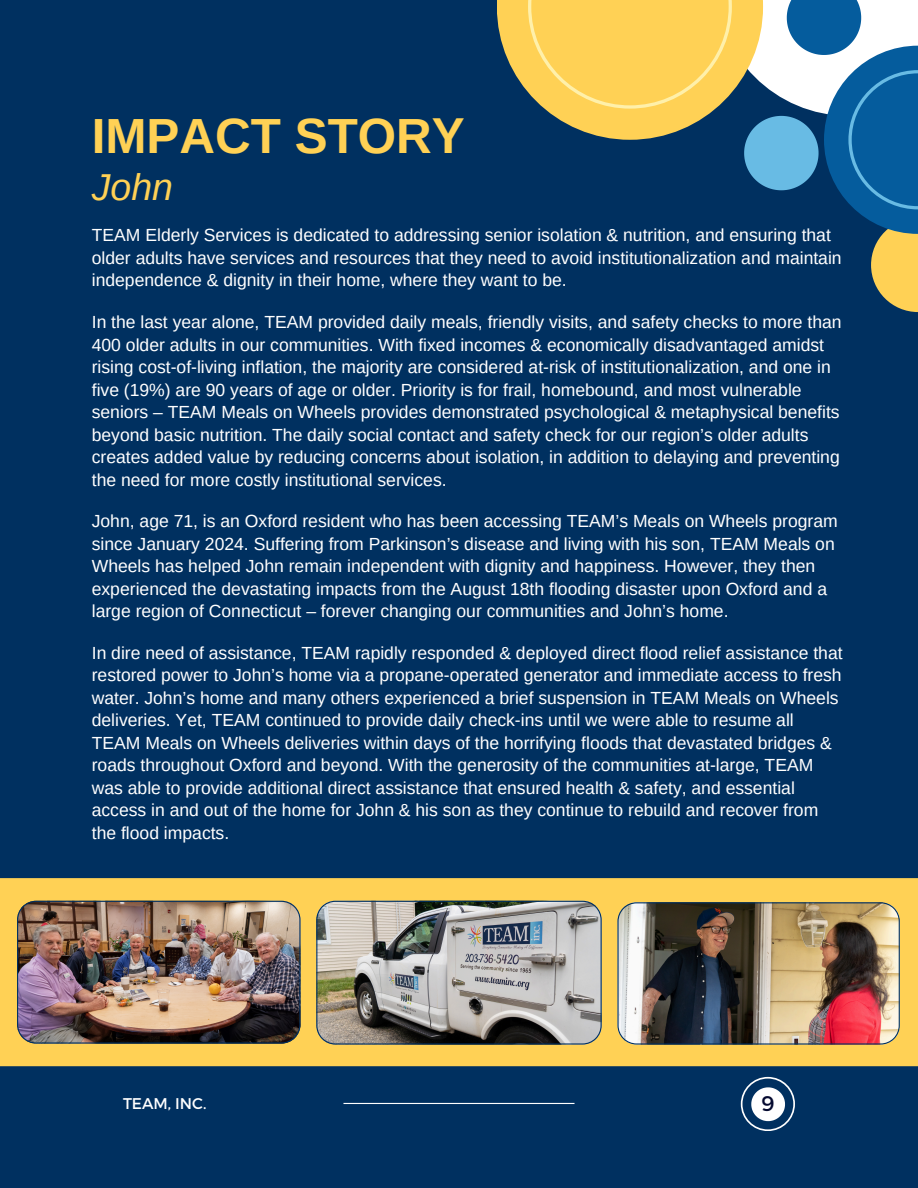
<style>
.page{position:relative;width:918px;height:1188px;background:#003060}
.page>*{position:absolute;margin:0;border:0;box-sizing:border-box;transform-origin:0 0}
.t1{font:700 49.35px "Arimo";color:#ffd155}
.t2{font:italic 37.5px "Arimo";color:#ffd155}
.t3{font:21.15px "Montserrat";color:#050a30}
.t4{font:17.55px/22.5px "Arimo";color:#fff}
.t5{font:15.45px "Montserrat";color:#fff}
</style>
<div class="page">
<svg style="left:741px;top:1077px;width:54px;height:54px"></svg>
<hr style="left:343px;top:1103px;width:232px;height:1px;background:#fff">
<svg style="left:497px;top:0;width:421px;height:312px"></svg>
<div style="left:0;top:878px;width:918px;height:188px;background:#ffd155"></div>
<img style="left:316px;top:901px;width:286px;height:144px">
<img style="left:617px;top:902px;width:283px;height:142px">
<img style="left:17px;top:901px;width:284px;height:143px">
<p class="t1" style="left:92px;top:108px;width:375px">IMPACT STORY</p>
<p class="t2" style="left:92px;top:166px;width:83px">John</p>
<h1 class="t4" style="left:92px;top:224px;width:751px">TEAM Elderly Services is dedicated to addressing senior isolation &amp; nutrition, and ensuring that older adults have services and resources that they need to avoid institutionalization and maintain independence &amp; dignity in their home, where they want to be.</h1>
<h2 class="t4" style="left:92px;top:311px;width:751px">In the last year alone, TEAM provided daily meals, friendly visits, and safety checks to more than 400 older adults in our communities. With fixed incomes &amp; economically disadvantaged amidst rising cost-of-living inflation, the majority are considered at-risk of institutionalization, and one in five (19%) are 90 years of age or older. Priority is for frail, homebound, and most vulnerable seniors – TEAM Meals on Wheels provides demonstrated psychological &amp; metaphysical benefits beyond basic nutrition. The daily social contact and safety check for our region’s older adults creates added value by reducing concerns about isolation, in addition to delaying and preventing the need for more costly institutional services.</h2>
<h3 class="t4" style="left:92px;top:510px;width:747px">John, age 71, is an Oxford resident who has been accessing TEAM’s Meals on Wheels program since January 2024. Suffering from Parkinson’s disease and living with his son, TEAM Meals on Wheels has helped John remain independent with dignity and happiness. However, they then experienced the devastating impacts from the August 18th flooding disaster upon Oxford and a large region of Connecticut – forever changing our communities and John’s home.</h3>
<h3 class="t4" style="left:92px;top:641px;width:752px">In dire need of assistance, TEAM rapidly responded &amp; deployed direct flood relief assistance that restored power to John’s home via a propane-operated generator and immediate access to fresh water. John’s home and many others experienced a brief suspension in TEAM Meals on Wheels deliveries. Yet, TEAM continued to provide daily check-ins until we were able to resume all TEAM Meals on Wheels deliveries within days of the horrifying floods that devastated bridges &amp; roads throughout Oxford and beyond. With the generosity of the communities at-large, TEAM was able to provide additional direct assistance that ensured health &amp; safety, and essential access in and out of the home for John &amp; his son as they continue to rebuild and recover from the flood impacts.</h3>
<h3 class="t5" style="left:123px;top:1093px;width:85px">TEAM, INC.</h3>
<h3 class="t3" style="left:761px;top:1090px;width:15px">9</h3>
</div>
